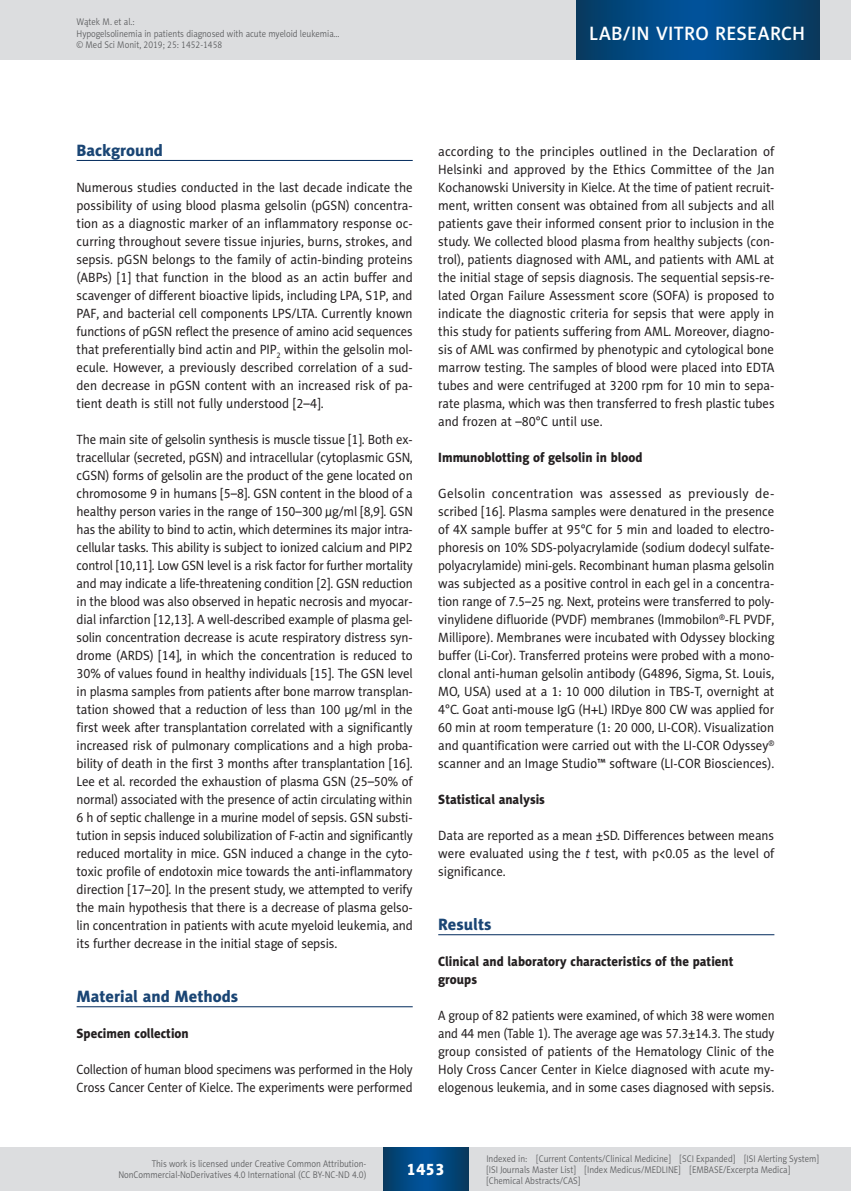
<style>
.page{position:relative;width:851px;height:1191px;background:#fff}
.page>*{position:absolute;margin:0;border:0;box-sizing:border-box;transform-origin:0 0}
.t1{font:19.5px "Naomi Sans EFN Medium";letter-spacing:.01em;color:#fff}
.MSM_Headline_1{font:16.5px "Naomi Sans EFN Heavy";color:#1a4574}
.t2{font:16.5px "Naomi Sans EFN Heavy";color:#fff}
.MSM_Body{font:13.5px/18px "Naomi Sans EFN";letter-spacing:-.005em;color:#231f20;text-align:justify;scale:.94 1}
.MSM_Body-2{font:13.5px/18px "Naomi Sans EFN";letter-spacing:-.005em;color:#231f20;text-align:justify}
.MSM_Body-3{font:13.5px/18px "Naomi Sans EFN";letter-spacing:-.005em;color:#231f20;text-align:justify;scale:.95 1}
.MSM_Body-4{font:13.5px/18px "Naomi Sans EFN";letter-spacing:-.005em;color:#231f20;scale:.92 1}
.MSM_Headline_2{font:13.5px/18px "Naomi Sans EFN Heavy";color:#231f20;scale:.95 1}
.MSM_pagina_zywa{font:9.75px/11.2px "Naomi Sans EFN Light";color:#57585a;scale:.9 1}
.MSM_pagina_sygnatura{font:9.75px "Naomi Sans EFN Light";color:#57585a;scale:.9 1}
.s1{font-style:italic}
</style>
<div class="page">
<hr style="left:77px;top:160px;width:335px;height:1px;background:#00295c">
<hr style="left:77px;top:1006px;width:335px;height:1px;background:#00295c">
<hr style="left:438px;top:934px;width:336px;height:1px;background:#00295c">
<div style="left:0;top:1148px;width:850px;height:43px;background:#dcdddf"></div>
<svg style="left:383px;top:1147px;width:85px;height:43px;background:#02477e"></svg>
<div style="left:0;top:0;width:850px;height:60px;background:#dcdddf"></div>
<svg style="left:576px;top:0;width:243px;height:60px;background:#02477e"></svg>
<p class="MSM_pagina_zywa" style="left:77px;top:16px;width:294px">Wątek M. et al.:<br>Hypogelsolinemia in patients diagnosed with acute myeloid leukemia…</p>
<p class="MSM_pagina_sygnatura" style="left:77px;top:39px;width:163px">© Med Sci Monit, 2019; 25: 1452-1458</p>
<h1 class="t1" style="left:589px;top:22px;width:217px">LAB/IN VITRO RESEARCH</h1>
<p class="MSM_Headline_1" style="left:77px;top:140px;width:88px">Background</p>
<p class="MSM_Body-3" style="left:77px;top:178px;width:355px">Numerous studies conducted in the last decade indicate the possibility of using blood plasma gelsolin (pGSN) concentra&shy;tion as a diagnostic marker of an inflammatory response oc&shy;curring throughout severe tissue injuries, burns, strokes, and sepsis. pGSN belongs to the family of actin-binding proteins (ABPs) [1] that function in the blood as an actin buffer and scavenger of different bioactive lipids, including LPA, S1P, and PAF, and bacterial cell components LPS/LTA. Currently known functions of pGSN reflect the presence of amino acid sequences that preferentially bind actin and PIP<sub>2</sub> within the gelsolin mol&shy;ecule. However, a previously described correlation of a sud&shy;den decrease in pGSN content with an increased risk of pa&shy;tient death is still not fully understood [2–4].</p>
<p class="MSM_Body" style="left:77px;top:430px;width:359px">The main site of gelsolin synthesis is muscle tissue [1]. Both ex&shy;tracellular (secreted, pGSN) and intracellular (cytoplasmic GSN, cGSN) forms of gelsolin are the product of the gene located on chromosome 9 in humans [5–8]. GSN content in the blood of a healthy person varies in the range of 150–300 µg/ml [8,9]. GSN has the ability to bind to actin, which determines its major intra&shy;cellular tasks. This ability is subject to ionized calcium and PIP2 control [10,11]. Low GSN level is a risk factor for further mortality and may indicate a life-threatening condition [2]. GSN reduction in the blood was also observed in hepatic necrosis and myocar&shy;dial infarction [12,13]. A well-described example of plasma gel&shy;solin concentration decrease is acute respiratory distress syn&shy;drome (ARDS) [14], in which the concentration is reduced to 30% of values found in healthy individuals [15]. The GSN level in plasma samples from patients after bone marrow transplan&shy;tation showed that a reduction of less than 100 μg/ml in the first week after transplantation correlated with a significantly increased risk of pulmonary complications and a high proba&shy;bility of death in the first 3 months after transplantation [16].<br>Lee et al. recorded the exhaustion of plasma GSN (25–50% of normal) associated with the presence of actin circulating within 6 h of septic challenge in a murine model of sepsis. GSN substi&shy;tution in sepsis induced solubilization of F-actin and significantly reduced mortality in mice. GSN induced a change in the cyto&shy;toxic profile of endotoxin mice towards the anti-inflammatory direction [17–20]. In the present study, we attempted to verify the main hypothesis that there is a decrease of plasma gelso&shy;lin concentration in patients with acute myeloid leukemia, and its further decrease in the initial stage of sepsis.</p>
<p class="MSM_Headline_1" style="left:77px;top:986px;width:163px">Material and Methods</p>
<p class="MSM_Headline_2" style="left:77px;top:1024px;width:120px">Specimen collection</p>
<p class="MSM_Body-4" style="left:77px;top:1060px;width:367px">Collection of human blood specimens was performed in the Holy<br>Cross Cancer Center of Kielce. The experiments were performed</p>
<p class="MSM_Body-2" style="left:438px;top:142px;width:338px">according to the principles outlined in the Declaration of Helsinki and approved by the Ethics Committee of the Jan Kochanowski University in Kielce. At the time of patient recruit&shy;ment, written consent was obtained from all subjects and all patients gave their informed consent prior to inclusion in the study. We collected blood plasma from healthy subjects (con&shy;trol), patients diagnosed with AML, and patients with AML at the initial stage of sepsis diagnosis. The sequential sepsis-re&shy;lated Organ Failure Assessment score (SOFA) is proposed to indicate the diagnostic criteria for sepsis that were apply in this study for patients suffering from AML. Moreover, diagno&shy;sis of AML was confirmed by phenotypic and cytological bone marrow testing. The samples of blood were placed into EDTA tubes and were centrifuged at 3200 rpm for 10 min to sepa&shy;rate plasma, which was then transferred to fresh plastic tubes and frozen at –80°C until use.</p>
<p class="MSM_Headline_2" style="left:438px;top:448px;width:216px">Immunoblotting of gelsolin in blood</p>
<p class="MSM_Body-2" style="left:438px;top:484px;width:338px">Gelsolin concentration was assessed as previously de&shy;scribed [16]. Plasma samples were denatured in the presence of 4X sample buffer at 95°C for 5 min and loaded to electro&shy;phoresis on 10% SDS-polyacrylamide (sodium dodecyl sulfate&shy;polyacrylamide) mini-gels. Recombinant human plasma gelsolin was subjected as a positive control in each gel in a concentra&shy;tion range of 7.5–25 ng. Next, proteins were transferred to poly&shy;vinylidene difluoride (PVDF) membranes (Immobilon<sup>®</sup>-FL PVDF, Millipore). Membranes were incubated with Odyssey blocking buffer (Li-Cor). Transferred proteins were probed with a mono&shy;clonal anti-human gelsolin antibody (G4896, Sigma, St. Louis, MO, USA) used at a 1: 10 000 dilution in TBS-T, overnight at 4°C. Goat anti-mouse IgG (H+L) IRDye 800 CW was applied for 60 min at room temperature (1: 20 000, LI-COR). Visualization and quantification were carried out with the LI-COR Odyssey<sup>® </sup>scanner and an Image Studio™ software (LI-COR Biosciences).</p>
<p class="MSM_Headline_2" style="left:438px;top:790px;width:114px">Statistical analysis</p>
<p class="MSM_Body" style="left:438px;top:826px;width:359px">Data are reported as a mean ±SD. Differences between means were evaluated using the <span class="s1">t</span> test, with p&lt;0.05 as the level of significance.</p>
<p class="MSM_Headline_1" style="left:438px;top:914px;width:55px">Results</p>
<p class="MSM_Headline_2" style="left:438px;top:952px;width:312px">Clinical and laboratory characteristics of the patient groups</p>
<p class="MSM_Body-4" style="left:438px;top:1006px;width:367px;text-align:justify">A group of 82 patients were examined, of which 38 were women and 44 men (Table 1). The average age was 57.3±14.3. The study group consisted of patients of the Hematology Clinic of the Holy Cross Cancer Center in Kielce diagnosed with acute my&shy;elogenous leukemia, and in some cases diagnosed with sepsis.</p>
<p class="MSM_pagina_zywa" style="left:118px;top:1158px;width:277px;text-align:right">This work is licensed under Creative Common Attribution-<br>NonCommercial-NoDerivatives 4.0 International (CC BY-NC-ND 4.0)</p>
<p class="t2" style="left:406px;top:1159px;width:40px">1453</p>
<p class="MSM_pagina_zywa" style="left:486px;top:1152px;width:371px">Indexed in: [Current Contents/Clinical Medicine] [SCI Expanded] [ISI Alerting System] [ISI Journals Master List] [Index Medicus/MEDLINE] [EMBASE/Excerpta Medica] [Chemical Abstracts/CAS]</p>
</div>
